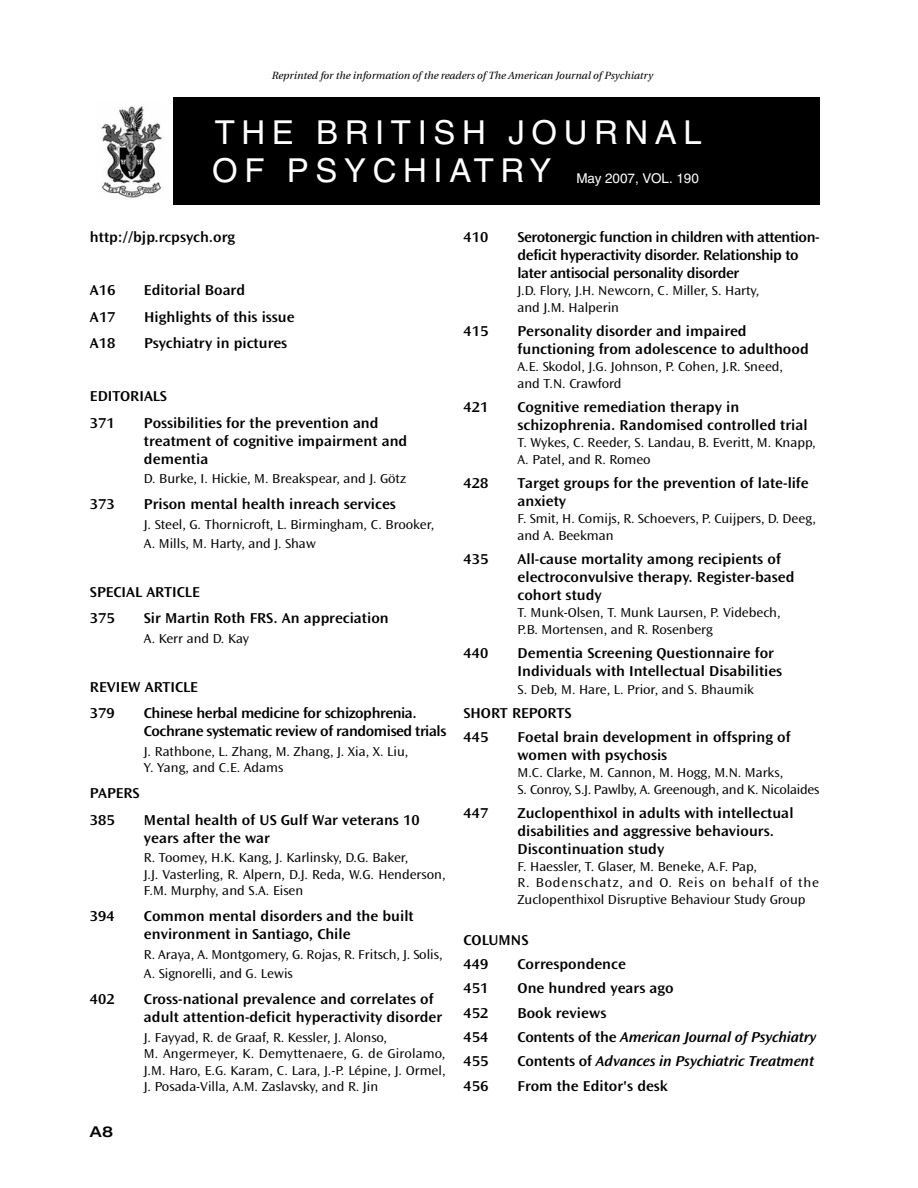
<style>
.page{position:relative;width:918px;height:1188px;background:#fff}
.page>*{position:absolute;margin:0;border:0;box-sizing:border-box;transform-origin:0 0}
.t1{font:33px/38px "Helvetica";letter-spacing:.2em;color:#fff}
.t2{font:700 27px/37.5px "Helvetica";letter-spacing:.2em;color:#fff}
.t3{font:15px/18px "Ocean Sans MM 512 600";color:#000}
.t4{font:15px/18px "Ocean Sans MM 512 600";letter-spacing:-.03em;color:#000}
.t5{font:15px "Ocean Sans MM It 512 600";letter-spacing:-.015em;color:#000}
.t6{font:700 15px "Helvetica";color:#fff}
.t7{font:500 expanded 15px "Helvetica Neue";color:#000}
.t8{font:13.5px/16.5px "Ocean Sans MM 360 600";color:#000}
.t9{font:13.5px "Helvetica";letter-spacing:-.005em;color:#fff}
.t10{font:italic 10.5px "Utopia";letter-spacing:-.005em;color:#000}
.s1{font-family:"Ocean Sans MM 512 600"}
</style>
<div class="page">
<div style="left:91px;top:97px;width:729px;height:108px;background:#000"></div>
<img style="left:91px;top:97px;width:81px;height:108px">
<p class="t10" style="left:272px;top:71px;width:382px">Reprinted for the information of the readers of The American Journal of Psychiatry</p>
<h2 class="t2" style="left:141px;top:115px;width:406px">THE BRITISH JOURNAL<br>OF PSYCHIATRY</h2>
<h1 class="t1" style="left:212px;top:116px;width:491px">THE BRITISH JOURNAL<br>OF PSYCHIATRY</h1>
<p class="t6" style="left:593px;top:169px;width:158px">May 2005, Volume 186</p>
<p class="t9" style="left:576px;top:173px;width:124px">May 2007, VOL. 190</p>
<p class="t3" style="left:90px;top:229px;width:147px">http://bjp.rcpsych.org</p>
<p class="t3" style="left:90px;top:282px;width:27px">A16</p>
<p class="t3" style="left:144px;top:282px;width:103px">Editorial Board</p>
<p class="t3" style="left:90px;top:309px;width:27px">A17</p>
<p class="t3" style="left:144px;top:309px;width:152px">Highlights of this issue</p>
<p class="t3" style="left:90px;top:335px;width:27px">A18</p>
<p class="t3" style="left:144px;top:335px;width:145px">Psychiatry in pictures</p>
<p class="t3" style="left:90px;top:384px;width:78px;line-height:26.4px">EDITORIALS<br>371</p>
<p class="t3" style="left:144px;top:415px;width:265px">Possibilities for the prevention and treatment of cognitive impairment and dementia</p>
<p class="t8" style="left:144px;top:471px;width:263px">D. Burke, I. Hickie, M. Breakspear, and J. Götz</p>
<p class="t3" style="left:90px;top:496px;width:26px">373</p>
<p class="t3" style="left:144px;top:496px;width:253px">Prison mental health inreach services</p>
<p class="t8" style="left:144px;top:516px;width:292px;line-height:19px">J. Steel, G. Thornicroft, L. Birmingham, C. Brooker,<br>A. Mills, M. Harty, and J. Shaw</p>
<p class="t3" style="left:90px;top:579px;width:111px;line-height:26.7px">SPECIAL ARTICLE<br>375</p>
<p class="t3" style="left:144px;top:610px;width:246px">Sir Martin Roth FRS. An appreciation</p>
<p class="t8" style="left:144px;top:631px;width:107px">A. Kerr and D. Kay</p>
<p class="t3" style="left:90px;top:674px;width:109px;line-height:26.4px">REVIEW ARTICLE<br>379</p>
<p class="t4" style="left:144px;top:705px;width:304px">Chinese herbal medicine for schizophrenia.<br>Cochrane systematic review of randomised trials</p>
<p class="t8" style="left:144px;top:744px;width:266px">J. Rathbone, L. Zhang, M. Zhang, J. Xia, X. Liu,<br>Y. Yang, and C.E. Adams</p>
<p class="t3" style="left:90px;top:781px;width:51px;line-height:26.4px">PAPERS<br>385</p>
<p class="t3" style="left:144px;top:812px;width:277px">Mental health of US Gulf War veterans 10 years after the war</p>
<p class="t8" style="left:144px;top:851px;width:303px">R. Toomey, H.K. Kang, J. Karlinsky, D.G. Baker,<br>J.J. Vasterling, R. Alpern, D.J. Reda, W.G. Henderson,<br>F.M. Murphy, and S.A. Eisen</p>
<p class="t3" style="left:90px;top:908px;width:26px">394</p>
<p class="t3" style="left:144px;top:908px;width:271px">Common mental disorders and the built environment in Santiago, Chile</p>
<p class="t8" style="left:144px;top:946px;width:300px;line-height:19px">R. Araya, A. Montgomery, G. Rojas, R. Fritsch, J. Solis,<br>A. Signorelli, and G. Lewis</p>
<p class="t3" style="left:90px;top:991px;width:26px">402</p>
<p class="t3" style="left:144px;top:991px;width:300px">Cross-national prevalence and correlates of adult attention-deficit hyperactivity disorder</p>
<p class="t8" style="left:144px;top:1030px;width:303px">J. Fayyad, R. de Graaf, R. Kessler, J. Alonso,<br>M. Angermeyer, K. Demyttenaere, G. de Girolamo, J.M. Haro, E.G. Karam, C. Lara, J.-P. Lépine, J. Ormel, J. Posada-Villa, A.M. Zaslavsky, and R. Jin</p>
<p class="t7" style="left:90px;top:1126px;width:25px">A8</p>
<p class="t3" style="left:463px;top:229px;width:26px">410</p>
<p class="t4" style="left:517px;top:229px;width:304px">Serotonergic function in children with attention&shy;deficit hyperactivity disorder. Relationship to later antisocial personality disorder</p>
<p class="t8" style="left:517px;top:283px;width:243px;line-height:17px">J.D. Flory, J.H. Newcorn, C. Miller, S. Harty, and J.M. Halperin</p>
<p class="t3" style="left:463px;top:323px;width:26px">415</p>
<p class="t3" style="left:517px;top:323px;width:293px">Personality disorder and impaired functioning from adolescence to adulthood</p>
<p class="t8" style="left:517px;top:359px;width:267px;line-height:17px">A.E. Skodol, J.G. Johnson, P. Cohen, J.R. Sneed, and T.N. Crawford</p>
<p class="t3" style="left:463px;top:399px;width:26px">421</p>
<p class="t3" style="left:517px;top:399px;width:292px">Cognitive remediation therapy in schizophrenia. Randomised controlled trial</p>
<p class="t8" style="left:517px;top:435px;width:300px;line-height:17px">T. Wykes, C. Reeder, S. Landau, B. Everitt, M. Knapp,<br>A. Patel, and R. Romeo</p>
<p class="t3" style="left:463px;top:475px;width:26px">428</p>
<p class="t3" style="left:517px;top:475px;width:293px">Target groups for the prevention of late-life anxiety</p>
<p class="t8" style="left:517px;top:511px;width:300px">F. Smit, H. Comijs, R. Schoevers, P. Cuijpers, D. Deeg, and A. Beekman</p>
<p class="t3" style="left:463px;top:551px;width:26px">435</p>
<p class="t3" style="left:517px;top:551px;width:279px">All-cause mortality among recipients of electroconvulsive therapy. Register-based cohort study</p>
<p class="t8" style="left:517px;top:605px;width:265px;line-height:17px">T. Munk-Olsen, T. Munk Laursen, P. Videbech,<br>P.B. Mortensen, and R. Rosenberg</p>
<p class="t3" style="left:463px;top:645px;width:26px">440</p>
<p class="t3" style="left:517px;top:645px;width:266px">Dementia Screening Questionnaire for<br>Individuals with Intellectual Disabilities</p>
<p class="t8" style="left:517px;top:682px;width:238px">S. Deb, M. Hare, L. Prior, and S. Bhaumik</p>
<p class="t3" style="left:463px;top:701px;width:110px;line-height:24.3px">SHORT REPORTS<br>445</p>
<p class="t3" style="left:517px;top:729px;width:275px">Foetal brain development in offspring of women with psychosis</p>
<p class="t8" style="left:517px;top:765px;width:304px">M.C. Clarke, M. Cannon, M. Hogg, M.N. Marks,<br>S. Conroy, S.J. Pawlby, A. Greenough, and K. Nicolaides</p>
<p class="t3" style="left:463px;top:805px;width:26px">447</p>
<p class="t3" style="left:517px;top:805px;width:278px">Zuclopenthixol in adults with intellectual disabilities and aggressive behaviours.<br>Discontinuation study</p>
<p class="t8" style="left:517px;top:859px;width:303px">F. Haessler, T. Glaser, M. Beneke, A.F. Pap,<br>R. Bodenschatz, and O. Reis on behalf of the<br>Zuclopenthixol Disruptive Behaviour Study Group</p>
<p class="t3" style="left:463px;top:929px;width:66px;line-height:24.3px">COLUMNS<br>449</p>
<p class="t3" style="left:518px;top:956px;width:110px">Correspondence</p>
<p class="t3" style="left:463px;top:980px;width:26px">451</p>
<p class="t3" style="left:517px;top:980px;width:158px">One hundred years ago</p>
<p class="t3" style="left:463px;top:1005px;width:26px">452</p>
<p class="t3" style="left:517px;top:1005px;width:90px">Book reviews</p>
<p class="t3" style="left:463px;top:1029px;width:26px">454</p>
<p class="t5" style="left:517px;top:1031px;width:300px"><span class="s1">Contents of the</span> American Journal of Psychiatry</p>
<p class="t3" style="left:463px;top:1053px;width:26px">455</p>
<p class="t5" style="left:517px;top:1055px;width:298px"><span class="s1">Contents of</span> Advances in Psychiatric Treatment</p>
<p class="t3" style="left:463px;top:1078px;width:26px">456</p>
<p class="t3" style="left:517px;top:1078px;width:152px">From the Editor's desk</p>
</div>
